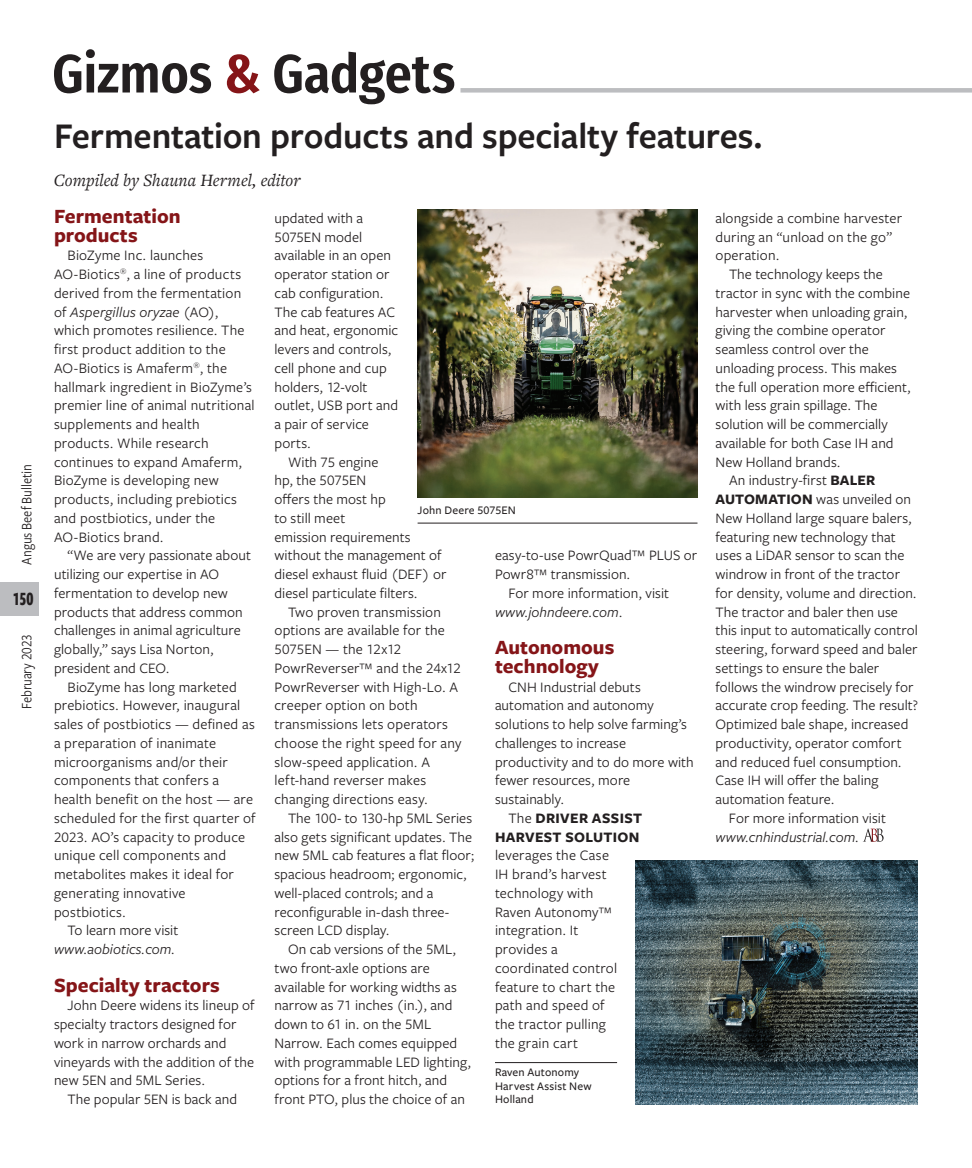
<style>
.page{position:relative;width:972px;height:1168px;background:#fff}
.page>*{position:absolute;margin:0;border:0;box-sizing:border-box;transform-origin:0 0}
.G_G{font:600 54px "Fira Sans Condensed";letter-spacing:-.005em;color:#231f20}
.column_headline{font:600 37.5px "Freight Sans Pro";letter-spacing:-.005em;color:#231f20}
.News_Notes-subhead{font:700 21px/18.8px "Freight Sans Pro";color:#851518}
.t1{font:700 19.5px "Freight Sans Cmp Pro";color:#231f20;scale:.9 1}
.Col_byline{font:italic 18px "Freight Text Pro";color:#231f20}
.column_body{font:15px/18.8px "Freight Sans Pro";letter-spacing:.005em;color:#231f20}
.column_body-2{font:italic 15px/18.8px "Freight Sans Pro";color:#231f20;text-align:right}
.t2{font:15px "Freight Sans Cnd Pro";letter-spacing:-.01em;color:#231f20}
.cutlines-rule_above{font:500 12px/13.5px "Freight Sans Pro";letter-spacing:.015em;color:#231f20}
.cutlines-rule_below{font:500 12px "Freight Sans Pro";letter-spacing:.01em;color:#231f20}
.s1{color:#851518}
.s2{font-style:italic}
.s3{font-style:normal}
.s4{font-weight:700}
</style>
<div class="page">
<div style="left:460px;top:88px;width:512px;height:5px;background:#bcbdc0"></div>
<svg style="left:863px;top:828px;width:21px;height:14px"></svg>
<img style="left:635px;top:860px;width:283px;height:244px">
<img style="left:418px;top:209px;width:279px;height:288px">
<hr style="left:418px;top:523px;width:280px;height:1px;background:#231f20">
<hr style="left:495px;top:1062px;width:122px;height:1px;background:#231f20">
<div style="left:0;top:582px;width:38px;height:34px;background:#bcbdc0"></div>
<p class="t2" style="left:17px;top:564px;width:102px;rotate:-90deg">Angus Beef Bulletin</p>
<h3 class="t1" style="left:13px;top:586px;width:24px">150</h3>
<p class="t2" style="left:17px;top:709px;width:76px;rotate:-90deg">February 2023</p>
<p class="G_G" style="left:52px;top:30px;width:405px">Gizmos <span class="s1">&amp;</span> Gadgets</p>
<p class="column_headline" style="left:54px;top:110px;width:710px">Fermentation products and specialty features.</p>
<p class="Col_byline" style="left:54px;top:168px;width:248px">Compiled by Shauna Hermel, editor</p>
<p class="News_Notes-subhead" style="left:54px;top:206px;width:128px">Fermentation products</p>
<p class="column_body" style="left:54px;top:245px;width:202px;text-indent:14px">BioZyme Inc. launches<br>AO-Biotics<sup>®</sup>, a line of products derived from the fermentation of <span class="s2">Aspergillus oryzae</span> (AO), which promotes resilience. The first product addition to the<br>AO-Biotics is Amaferm<sup>®</sup>, the hallmark ingredient in BioZyme’s premier line of animal nutritional supplements and health products. While research continues to expand Amaferm,<br>BioZyme is developing new products, including prebiotics and postbiotics, under the<br>AO-Biotics brand.</p>
<p class="column_body" style="left:54px;top:545px;width:198px;text-indent:14px">“We are very passionate about utilizing our expertise in AO fermentation to develop new products that address common challenges in animal agriculture globally,” says Lisa Norton, president and CEO.</p>
<p class="column_body" style="left:54px;top:677px;width:203px;text-indent:14px">BioZyme has long marketed prebiotics. However, inaugural sales of postbiotics — defined as a preparation of inanimate microorganisms and/or their components that confers a health benefit on the host — are scheduled for the first quarter of<br>2023. AO’s capacity to produce unique cell components and metabolites makes it ideal for generating innovative postbiotics.</p>
<p class="column_body-2" style="left:54px;top:920px;width:126px"><span class="s3">To learn more visit </span>www.aobiotics.com.</p>
<p class="News_Notes-subhead" style="left:54px;top:974px;width:167px">Specialty tractors</p>
<p class="column_body" style="left:54px;top:995px;width:202px;text-indent:14px">John Deere widens its lineup of specialty tractors designed for work in narrow orchards and vineyards with the addition of the new 5EN and 5ML Series.</p>
<p class="column_body" style="left:68px;top:1089px;width:171px">The popular 5EN is back and</p>
<p class="column_body" style="left:274px;top:208px;width:125px">updated with a<br>5075EN model available in an open operator station or cab configuration.<br>The cab features AC and heat, ergonomic levers and controls, cell phone and cup holders, 12-volt outlet, USB port and a pair of service ports.</p>
<p class="column_body" style="left:274px;top:452px;width:173px;text-indent:14px">With 75 engine<br>hp, the 5075EN<br>offers the most hp<br>to still meet<br>emission requirements without the management of diesel exhaust fluid (DEF) or diesel particulate filters.</p>
<p class="column_body" style="left:274px;top:602px;width:188px;text-indent:14px">Two proven transmission options are available for the<br>5075EN — the 12x12<br>PowrReverser™ and the 24x12<br>PowrReverser with High-Lo. A creeper option on both transmissions lets operators choose the right speed for any slow-speed application. A left-hand reverser makes changing directions easy.</p>
<p class="column_body" style="left:274px;top:808px;width:202px;text-indent:14px">The 100- to 130-hp 5ML Series also gets significant updates. The new 5ML cab features a flat floor; spacious headroom; ergonomic, well-placed controls; and a reconfigurable in-dash three&shy;screen LCD display.</p>
<p class="column_body" style="left:274px;top:939px;width:198px;text-indent:14px">On cab versions of the 5ML, two front-axle options are available for working widths as narrow as 71 inches (in.), and down to 61 in. on the 5ML<br>Narrow. Each comes equipped with programmable LED lighting, options for a front hitch, and front PTO, plus the choice of an</p>
<p class="column_body" style="left:716px;top:208px;width:188px">alongside a combine harvester during an “unload on the go” operation.</p>
<p class="column_body" style="left:716px;top:264px;width:197px;text-indent:14px">The technology keeps the tractor in sync with the combine harvester when unloading grain, giving the combine operator seamless control over the unloading process. This makes the full operation more efficient, with less grain spillage. The solution will be commercially available for both Case IH and<br>New Holland brands.</p>
<p class="column_body" style="left:715px;top:470px;width:204px;text-indent:14px">An industry-first <span class="s4">BALER<br>AUTOMATION</span> was unveiled on<br>New Holland large square balers, featuring new technology that uses a LiDAR sensor to scan the windrow in front of the tractor for density, volume and direction.<br>The tractor and baler then use this input to automatically control steering, forward speed and baler settings to ensure the baler follows the windrow precisely for accurate crop feeding. The result?<br>Optimized bale shape, increased productivity, operator comfort and reduced fuel consumption.<br>Case IH will offer the baling automation feature.</p>
<p class="column_body" style="left:715px;top:808px;width:172px;text-indent:14px">For more information visit <span class="s2">www.cnhindustrial.com.</span></p>
<p class="cutlines-rule_below" style="left:418px;top:502px;width:100px">John Deere 5075EN</p>
<p class="column_body" style="left:495px;top:545px;width:204px">easy-to-use PowrQuad™ PLUS or<br>Powr8™ transmission.</p>
<p class="column_body" style="left:495px;top:583px;width:176px;text-indent:14px">For more information, visit <span class="s2">www.johndeere.com</span>.</p>
<p class="News_Notes-subhead" style="left:495px;top:637px;width:121px">Autonomous technology</p>
<p class="column_body" style="left:495px;top:677px;width:200px;text-indent:14px">CNH Industrial debuts automation and autonomy solutions to help solve farming’s challenges to increase productivity and to do more with fewer resources, more sustainably.</p>
<p class="column_body" style="left:495px;top:808px;width:149px;text-indent:14px">The <span class="s4">DRIVER ASSIST<br>HARVEST SOLUTION </span>leverages the Case<br>IH brand’s harvest technology with<br>Raven Autonomy™ integration. It<br>provides a<br>coordinated control feature to chart the path and speed of<br>the tractor pulling<br>the grain cart</p>
<p class="cutlines-rule_above" style="left:495px;top:1065px;width:98px">Raven Autonomy<br>Harvest Assist New<br>Holland</p>
</div>
